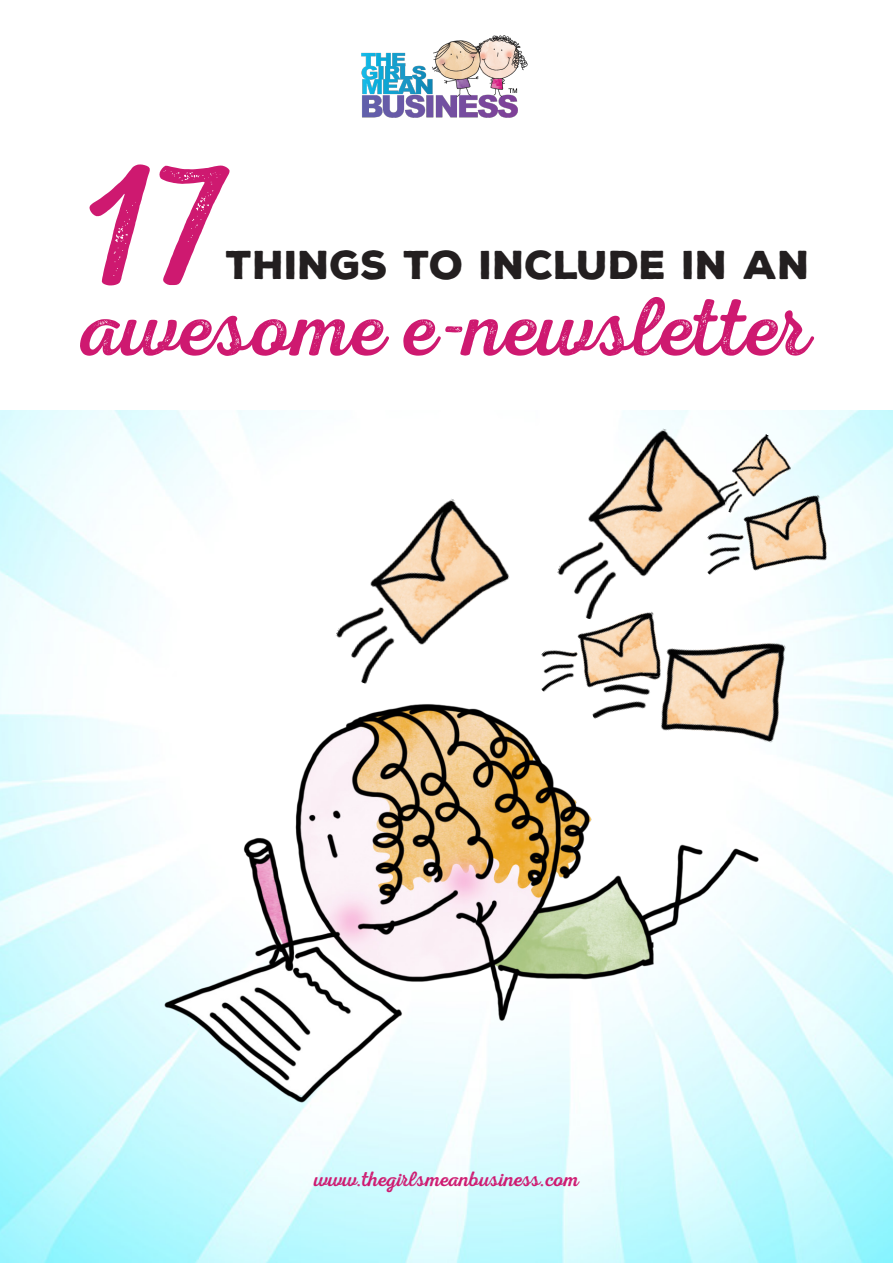
<style>
.page{position:relative;width:893px;height:1263px;background:#fff}
.page>*{position:absolute;margin:0;border:0;box-sizing:border-box;transform-origin:0 0}
.t1{font:180px "Nexa Rust Script R 01";color:#ce1970}
.t2{font:84px "Nexa Rust Script R 01";color:#ce1970}
.t3{font:900 39px "Nexa Rust Sans";color:#231f20}
.t4{font:21px "Nexa Rust Script R 01";color:#ce1970}
</style>
<div class="page">
<img style="left:0;top:410px;width:893px;height:853px">
<img style="left:742px;top:425px;width:57px;height:40px">
<img style="left:362px;top:35px;width:166px;height:83px">
<img style="left:147px;top:661px;width:625px;height:464px">
<img style="left:575px;top:623px;width:244px;height:183px">
<img style="left:547px;top:411px;width:195px;height:236px">
<img style="left:323px;top:477px;width:205px;height:241px">
<img style="left:690px;top:465px;width:163px;height:158px">
<img style="left:524px;top:582px;width:163px;height:158px">
<p class="t1" style="left:81px;top:117px;width:126px">17</p>
<p class="t3" style="left:226px;top:238px;width:585px">THINGS TO INCLUDE IN AN</p>
<p class="t2" style="left:81px;top:277px;width:731px">awesome e-newsletter</p>
<p class="t4" style="left:314px;top:1167px;width:266px">www.thegirlsmeanbusiness.com</p>
</div>
